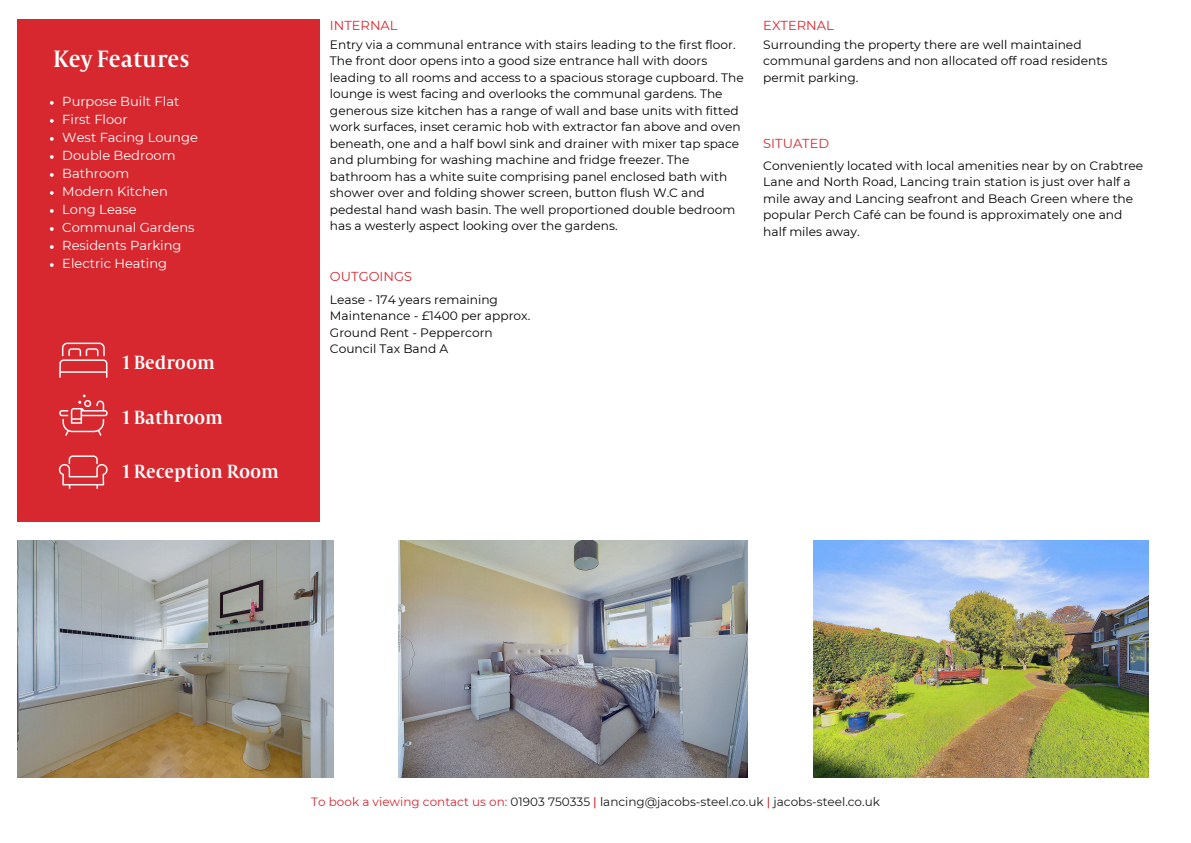
<style>
.page{position:relative;width:1191px;height:843px;background:#fff}
.page>*{position:absolute;margin:0;border:0;box-sizing:border-box;transform-origin:0 0}
.t1{font:26px "Capitolium Road";color:#fff}
.t2{font:21px "Capitolium Road";color:#fff}
.t3{font:13px "Montserrat";color:#fff}
.t4{font:13px "Montserrat";color:#d7282f}
.t5{font:12.2px/16.5px "Montserrat";color:#000}
.t6{font:12px "Montserrat";color:#191718}
.s1{color:#d7282f}
.s2{font-weight:500;color:#d7282f}
</style>
<div class="page">
<div style="left:17px;top:19px;width:303px;height:502px;background:#d7282f"></div>
<img style="left:58px;top:455px;width:50px;height:34px">
<img style="left:59px;top:394px;width:49px;height:42px">
<img style="left:59px;top:342px;width:49px;height:36px">
<img style="left:813px;top:540px;width:335px;height:237px">
<img style="left:17px;top:540px;width:316px;height:237px">
<img style="left:398px;top:540px;width:349px;height:237px">
<svg style="left:50px;top:101px;width:4px;height:4px"></svg>
<svg style="left:50px;top:119px;width:4px;height:4px"></svg>
<svg style="left:50px;top:137px;width:4px;height:4px"></svg>
<svg style="left:50px;top:155px;width:4px;height:4px"></svg>
<svg style="left:50px;top:173px;width:4px;height:4px"></svg>
<svg style="left:50px;top:191px;width:4px;height:4px"></svg>
<svg style="left:50px;top:209px;width:4px;height:4px"></svg>
<svg style="left:50px;top:227px;width:4px;height:4px"></svg>
<svg style="left:50px;top:245px;width:4px;height:4px"></svg>
<svg style="left:50px;top:263px;width:4px;height:4px"></svg>
<p class="t1" style="left:53px;top:50px;width:138px">Key Features</p>
<p class="t3" style="left:62px;top:94px;width:118px">Purpose Built Flat</p>
<p class="t3" style="left:62px;top:112px;width:67px">First Floor</p>
<h3 class="t3" style="left:62px;top:130px;width:137px">West Facing Lounge</h3>
<p class="t3" style="left:62px;top:148px;width:115px">Double Bedroom</p>
<p class="t3" style="left:62px;top:166px;width:68px">Bathroom</p>
<p class="t3" style="left:62px;top:184px;width:107px">Modern Kitchen</p>
<p class="t3" style="left:62px;top:202px;width:76px">Long Lease</p>
<h3 class="t3" style="left:62px;top:220px;width:134px">Communal Gardens</h3>
<p class="t3" style="left:62px;top:238px;width:121px">Residents Parking</p>
<h3 class="t3" style="left:62px;top:256px;width:106px">Electric Heating</h3>
<p class="t2" style="left:123px;top:355px;width:93px">1 Bedroom</p>
<p class="t2" style="left:123px;top:410px;width:102px">1 Bathroom</p>
<p class="t2" style="left:123px;top:464px;width:158px">1 Reception Room</p>
<p class="t4" style="left:330px;top:17px;width:69px">INTERNAL</p>
<p class="t4" style="left:763px;top:17px;width:72px">EXTERNAL</p>
<p class="t5" style="left:330px;top:36px;width:415px">Entry via a communal entrance with stairs leading to the first floor.<br>The front door opens into a good size entrance hall with doors leading to all rooms and access to a spacious storage cupboard. The lounge is west facing and overlooks the communal gardens. The generous size kitchen has a range of wall and base units with fitted work surfaces, inset ceramic hob with extractor fan above and oven beneath, one and a half bowl sink and drainer with mixer tap space and plumbing for washing machine and fridge freezer. The bathroom has a white suite comprising panel enclosed bath with shower over and folding shower screen, button flush W.C and pedestal hand wash basin. The well proportioned double bedroom has a westerly aspect looking over the gardens.</p>
<h2 class="t5" style="left:763px;top:36px;width:345px">Surrounding the property there are well maintained communal gardens and non allocated off road residents permit parking.</h2>
<h3 class="t4" style="left:763px;top:136px;width:67px">SITUATED</h3>
<h2 class="t5" style="left:763px;top:157px;width:381px">Conveniently located with local amenities near by on Crabtree Lane and North Road, Lancing train station is just over half a mile away and Lancing seafront and Beach Green where the popular Perch Café can be found is approximately one and half miles away.</h2>
<p class="t4" style="left:330px;top:269px;width:84px">OUTGOINGS</p>
<p class="t5" style="left:330px;top:291px;width:169px">Lease - 174 years remaining</p>
<p class="t5" style="left:330px;top:307px;width:202px">Maintenance - £1400 per approx.</p>
<p class="t5" style="left:330px;top:324px;width:164px">Ground Rent - Peppercorn</p>
<p class="t5" style="left:330px;top:340px;width:120px">Council Tax Band A</p>
<p class="t6" style="left:311px;top:794px;width:570px"><span class="s1">To book a viewing contact us on:</span> 01903 750335 <span class="s2">|</span> lancing@jacobs-steel.co.uk <span class="s2">|</span> jacobs-steel.co.uk</p>
</div>
